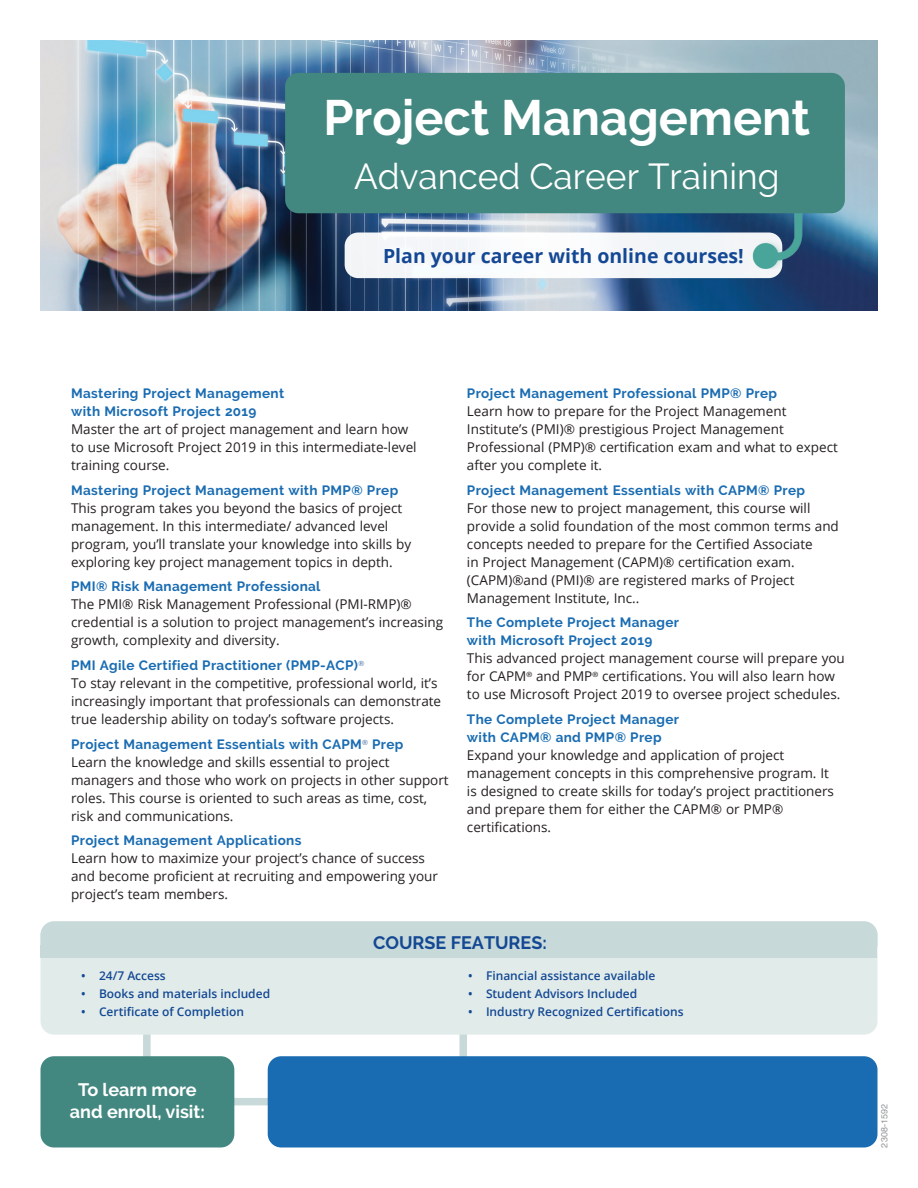
<style>
.page{position:relative;width:918px;height:1188px;background:#fff}
.page>*{position:absolute;margin:0;border:0;box-sizing:border-box;transform-origin:0 0}
.t1{font:700 49.5px "Raleway";color:#fff}
.t2{font:36px "Raleway";color:#fff}
.t3{font:700 19.5px "Open Sans";color:#144894}
.t4{font:700 18px/21.6px "Raleway";color:#fff;text-align:center}
.t5{font:700 18px "Raleway";color:#144894}
.t6{font:13.5px/18px "Open Sans";color:#231f20}
.t7{font:700 13.5px/18px "Raleway";letter-spacing:.025em;color:#1a6cb2}
.t8{font:600 12px "Open Sans";color:#144894}
.t9{font:9px "Helvetica";color:#939598}
</style>
<div class="page">
<img style="left:40px;top:40px;width:838px;height:270px">
<svg style="left:143px;top:1035px;width:324px;height:74px"></svg>
<div style="left:268px;top:1056px;width:609px;height:92px;background:#1a6cb2;border-radius:14px"></div>
<div style="left:40px;top:1056px;width:194px;height:92px;background:#438880;border-radius:14px"></div>
<div style="left:40px;top:921px;width:838px;height:114px;background:#e1ecea;border-radius:14px"></div>
<div style="left:40px;top:921px;width:838px;height:37px;background:#c7d9d8;border-radius:14px"></div>
<div style="left:40px;top:945px;width:838px;height:13px;background:#c7d9d8"></div>
<div style="left:345px;top:233px;width:437px;height:45px;background:#f4f6f8;border-radius:14px"></div>
<img style="left:742px;top:213px;width:62px;height:55px">
<div style="left:285px;top:73px;width:560px;height:140px;background:#438880;border-radius:14px"></div>
<h1 class="t1" style="left:323px;top:89px;width:488px">Project Management</h1>
<h2 class="t2" style="left:354px;top:155px;width:427px">Advanced Career Training</h2>
<h3 class="t3" style="left:383px;top:242px;width:362px">Plan your career with online courses!</h3>
<p class="t7" style="left:71px;top:384px;width:215px">Mastering Project Management with Microsoft Project 2019</p>
<p class="t6" style="left:71px;top:420px;width:347px">Master the art of project management and learn how to use Microsoft Project 2019 in this intermediate-level training course.</p>
<p class="t7" style="left:71px;top:481px;width:329px">Mastering Project Management with PMP® Prep</p>
<p class="t6" style="left:71px;top:498px;width:342px">This program takes you beyond the basics of project management. In this intermediate/ advanced level program, you’ll translate your knowledge into skills by exploring key project management topics in depth.</p>
<p class="t7" style="left:71px;top:578px;width:251px">PMI® Risk Management Professional</p>
<p class="t6" style="left:71px;top:595px;width:374px">The PMI® Risk Management Professional (PMI-RMP)® credential is a solution to project management’s increasing growth, complexity and diversity.</p>
<p class="t7" style="left:71px;top:656px;width:295px">PMI Agile Certified Practitioner (PMP-ACP)<sup>®</sup></p>
<p class="t6" style="left:71px;top:674px;width:372px">To stay relevant in the competitive, professional world, it’s increasingly important that professionals can demonstrate true leadership ability on today’s software projects.</p>
<p class="t7" style="left:71px;top:735px;width:334px">Project Management Essentials with CAPM<sup>®</sup> Prep</p>
<p class="t6" style="left:71px;top:752px;width:379px">Learn the knowledge and skills essential to project managers and those who work on projects in other support roles. This course is oriented to such areas as time, cost, risk and communications.</p>
<p class="t7" style="left:71px;top:832px;width:232px">Project Management Applications</p>
<p class="t6" style="left:71px;top:849px;width:368px">Learn how to maximize your project’s chance of success and become proficient at recruiting and empowering your project’s team members.</p>
<p class="t7" style="left:467px;top:384px;width:312px">Project Management Professional PMP® Prep</p>
<p class="t6" style="left:467px;top:402px;width:372px">Learn how to prepare for the Project Management Institute’s (PMI)® prestigious Project Management Professional (PMP)® certification exam and what to expect after you complete it.</p>
<p class="t7" style="left:467px;top:481px;width:340px">Project Management Essentials with CAPM® Prep</p>
<p class="t6" style="left:467px;top:498px;width:373px">For those new to project management, this course will provide a solid foundation of the most common terms and concepts needed to prepare for the Certified Associate<br>in Project Management (CAPM)® certification exam. (CAPM)®and (PMI)® are registered marks of Project Management Institute, Inc..</p>
<p class="t7" style="left:467px;top:614px;width:214px">The Complete Project Manager with Microsoft Project 2019</p>
<p class="t6" style="left:467px;top:649px;width:379px">This advanced project management course will prepare you for CAPM<sup>®</sup> and PMP<sup>®</sup> certifications. You will also learn how to use Microsoft Project 2019 to oversee project schedules.</p>
<p class="t7" style="left:467px;top:710px;width:214px">The Complete Project Manager with CAPM® and PMP® Prep</p>
<p class="t6" style="left:467px;top:746px;width:369px">Expand your knowledge and application of project management concepts in this comprehensive program. It is designed to create skills for today’s project practitioners and prepare them for either the CAPM® or PMP® certifications.</p>
<p class="t8" style="left:81px;top:967px;width:86px">• 24/7 Access</p>
<p class="t8" style="left:81px;top:985px;width:191px">• Books and materials included</p>
<p class="t8" style="left:81px;top:1003px;width:165px">• Certificate of Completion</p>
<h3 class="t4" style="left:70px;top:1079px;width:136px">To learn more and enroll, visit:</h3>
<h3 class="t5" style="left:373px;top:932px;width:175px">COURSE FEATURES:</h3>
<p class="t8" style="left:468px;top:967px;width:189px">• Financial assistance available</p>
<p class="t8" style="left:468px;top:985px;width:171px">• Student Advisors Included</p>
<p class="t8" style="left:468px;top:1003px;width:217px">• Industry Recognized Certifications</p>
<p class="t9" style="left:877px;top:1148px;width:45px;rotate:-90deg">2308-1592</p>
</div>
